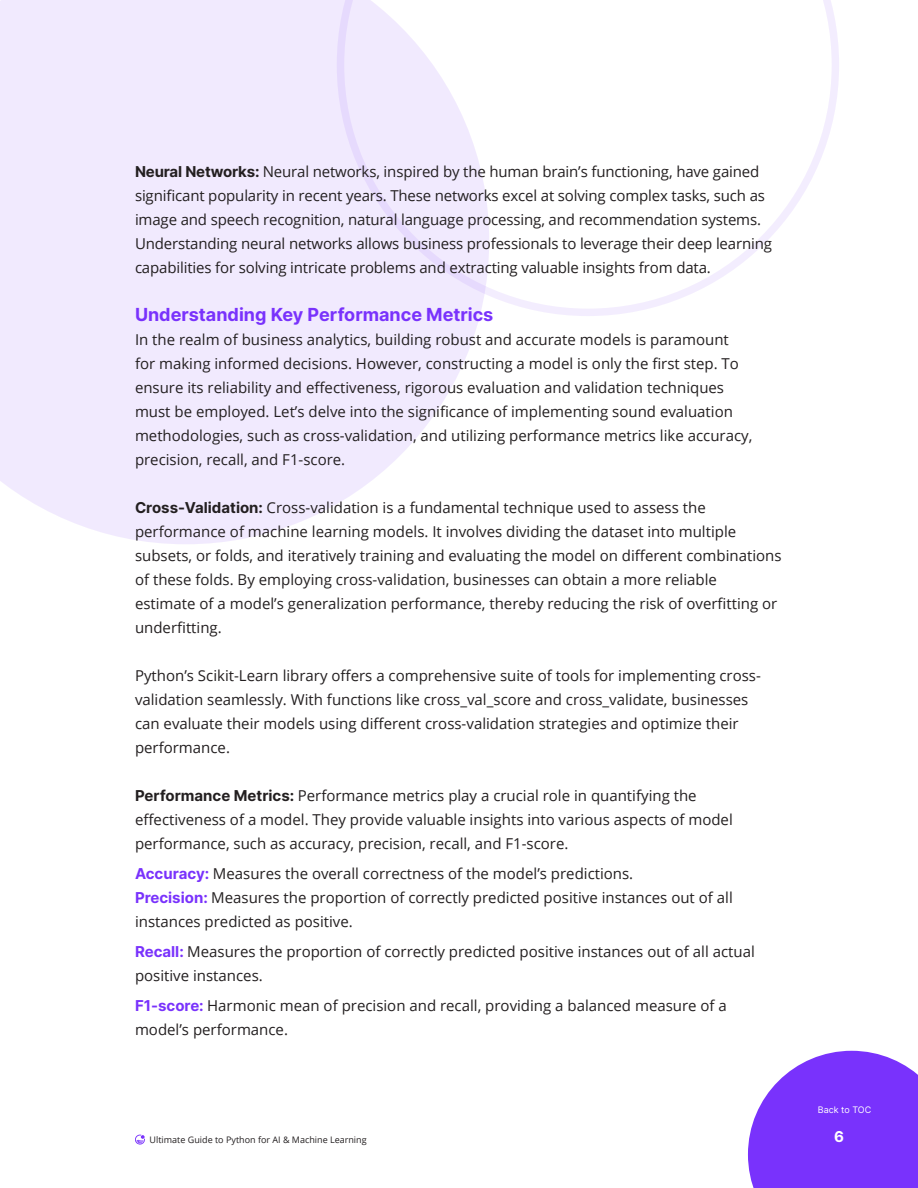
<style>
.page{position:relative;width:918px;height:1188px;background:#fff}
.page>*{position:absolute;margin:0;border:0;box-sizing:border-box;transform-origin:0 0}
.Subhead{font:700 18px "Inter";color:#7932fc}
.t1{font:15px/24px "Open Sans";color:#231f20}
.t2{font:700 15px "Inter";color:#fff}
.t3{font:9px "Open Sans";color:#231f20}
.t4{font:9px "Inter";color:#fff}
.s1{font-family:"Inter";font-weight:700}
.s2{font-family:"Inter";font-weight:700;color:#7932fc}
</style>
<div class="page">
<svg style="left:748px;top:1051px;width:170px;height:137px;background:#8a4cfc"></svg>
<svg style="left:0;top:0;width:480px;height:544px;background:#f2ecfe"></svg>
<svg style="left:135px;top:1135px;width:10px;height:10px"></svg>
<svg style="left:337px;top:0;width:502px;height:316px"></svg>
<p class="t1" style="left:135px;top:159px;width:639px"><span class="s1">Neural Networks:</span> Neural networks, inspired by the human brain’s functioning, have gained significant popularity in recent years. These networks excel at solving complex tasks, such as image and speech recognition, natural language processing, and recommendation systems.<br>Understanding neural networks allows business professionals to leverage their deep learning capabilities for solving intricate problems and extracting valuable insights from data.</p>
<p class="Subhead" style="left:135px;top:301px;width:360px">Understanding Key Performance Metrics</p>
<p class="t1" style="left:135px;top:327px;width:619px">In the realm of business analytics, building robust and accurate models is paramount for making informed decisions. However, constructing a model is only the first step. To ensure its reliability and effectiveness, rigorous evaluation and validation techniques must be employed. Let’s delve into the significance of implementing sound evaluation methodologies, such as cross-validation, and utilizing performance metrics like accuracy, precision, recall, and F1-score.</p>
<p class="t1" style="left:135px;top:495px;width:648px"><span class="s1">Cross-Validation:</span> Cross-validation is a fundamental technique used to assess the performance of machine learning models. It involves dividing the dataset into multiple subsets, or folds, and iteratively training and evaluating the model on different combinations of these folds. By employing cross-validation, businesses can obtain a more reliable<br>estimate of a model’s generalization performance, thereby reducing the risk of overfitting or underfitting.</p>
<p class="t1" style="left:135px;top:663px;width:627px">Python’s Scikit-Learn library offers a comprehensive suite of tools for implementing cross&shy;validation seamlessly. With functions like cross_val_score and cross_validate, businesses can evaluate their models using different cross-validation strategies and optimize their performance.</p>
<p class="t1" style="left:135px;top:783px;width:599px"><span class="s1">Performance Metrics:</span> Performance metrics play a crucial role in quantifying the effectiveness of a model. They provide valuable insights into various aspects of model performance, such as accuracy, precision, recall, and F1-score.</p>
<p class="t1" style="left:135px;top:861px;width:500px"><span class="s2">Accuracy:</span> Measures the overall correctness of the model’s predictions.</p>
<p class="t1" style="left:135px;top:885px;width:599px"><span class="s2">Precision:</span> Measures the proportion of correctly predicted positive instances out of all instances predicted as positive.</p>
<p class="t1" style="left:135px;top:939px;width:621px"><span class="s2">Recall:</span> Measures the proportion of correctly predicted positive instances out of all actual positive instances.</p>
<p class="t1" style="left:135px;top:993px;width:593px"><span class="s2">F1-score:</span> Harmonic mean of precision and recall, providing a balanced measure of a model’s performance.</p>
<p class="t4" style="left:818px;top:1103px;width:55px">Back to TOC</p>
<p class="t3" style="left:150px;top:1134px;width:219px">Ultimate Guide to Python for AI &amp; Machine Learning</p>
<p class="t2" style="left:834px;top:1125px;width:11px">6</p>
</div>
